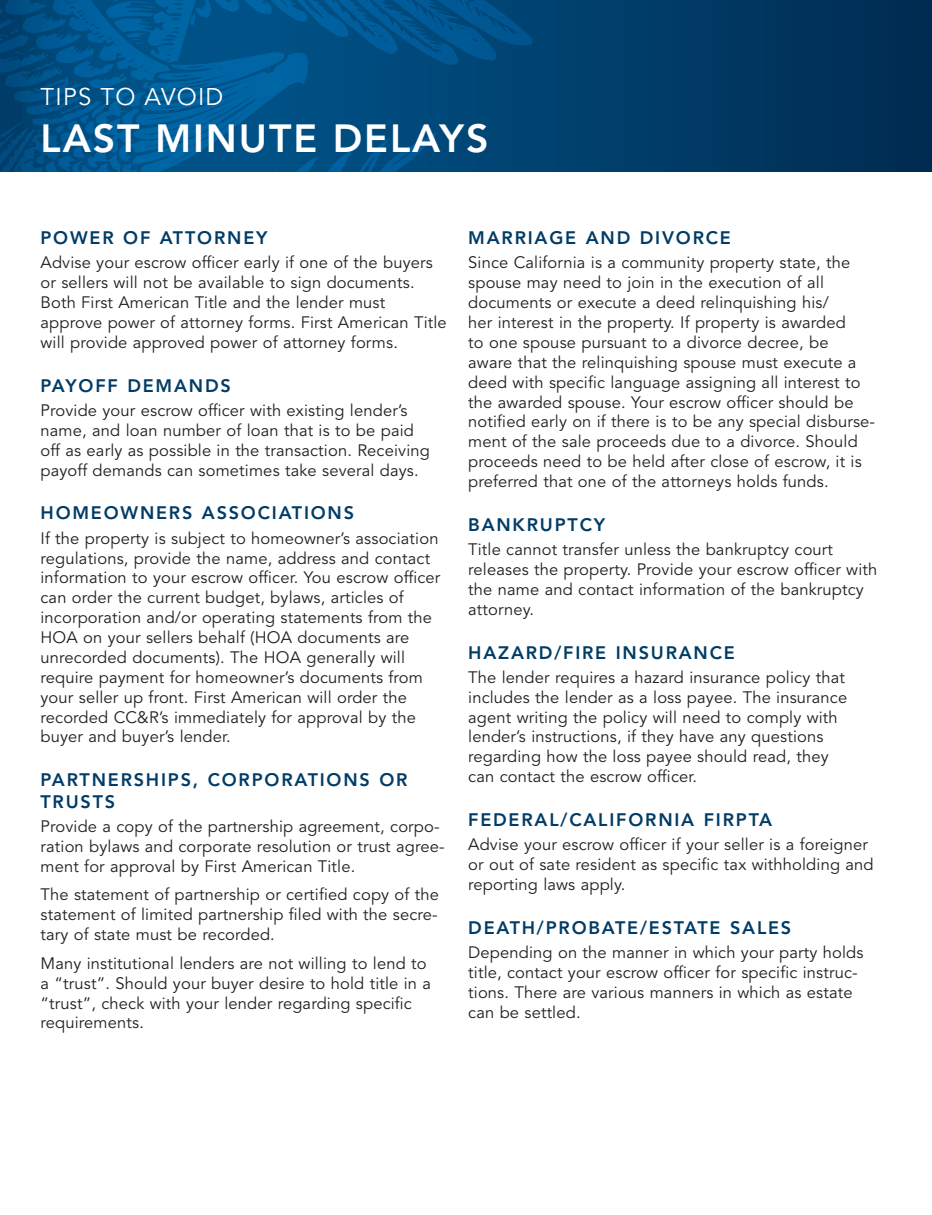
<style>
.page{position:relative;width:932px;height:1215px;background:#fff}
.page>*{position:absolute;margin:0;border:0;box-sizing:border-box;transform-origin:0 0}
.t1{font:800 39px "Avenir LT Std";letter-spacing:.05em;color:#fff}
.t2{font:24px "Avenir LT Std";letter-spacing:.05em;color:#fff}
.t3{font:800 18px/21.8px "Avenir LT Std";letter-spacing:.1em;color:#003c67}
.t4{font:16.5px/20px "Avenir LT Std";letter-spacing:.01em;color:#231f20}
</style>
<div class="page">
<svg style="left:532px;top:0;width:400px;height:172px;background:#003761"></svg>
<svg style="left:0;top:0;width:532px;height:172px;background:#005288"></svg>
<h2 class="t2" style="left:40px;top:83px;width:184px">TIPS TO AVOID</h2>
<h1 class="t1" style="left:40px;top:115px;width:449px">LAST MINUTE DELAYS</h1>
<p class="t3" style="left:40px;top:227px;width:228px">POWER OF ATTORNEY</p>
<p class="t4" style="left:40px;top:253px;width:408px">Advise your escrow officer early if one of the buyers or sellers will not be available to sign documents.<br>Both First American Title and the lender must approve power of attorney forms. First American Title will provide approved power of attorney forms.</p>
<p class="t3" style="left:40px;top:375px;width:192px">PAYOFF DEMANDS</p>
<p class="t4" style="left:40px;top:401px;width:391px">Provide your escrow officer with existing lender’s name, and loan number of loan that is to be paid off as early as possible in the transaction. Receiving payoff demands can sometimes take several days.</p>
<p class="t3" style="left:40px;top:502px;width:315px">HOMEOWNERS ASSOCIATIONS</p>
<p class="t4" style="left:40px;top:528px;width:401px">If the property is subject to homeowner’s association regulations, provide the name, address and contact information to your escrow officer. You escrow officer can order the current budget, bylaws, articles of incorporation and/or operating statements from the HOA on your sellers behalf (HOA documents are unrecorded documents). The HOA generally will require payment for homeowner’s documents from your seller up front. First American will order the recorded CC&amp;R’s immediately for approval by the buyer and buyer’s lender.</p>
<p class="t3" style="left:40px;top:769px;width:368px">PARTNERSHIPS, CORPORATIONS OR<br>TRUSTS</p>
<p class="t4" style="left:40px;top:817px;width:405px">Provide a copy of the partnership agreement, corpo&shy;ration bylaws and corporate resolution or trust agree&shy;ment for approval by First American Title.</p>
<p class="t4" style="left:40px;top:885px;width:400px;text-align:justify">The statement of partnership or certified copy of the statement of limited partnership filed with the secre&shy;tary of state must be recorded.</p>
<p class="t4" style="left:40px;top:954px;width:392px">Many institutional lenders are not willing to lend to a “trust”. Should your buyer desire to hold title in a “trust”, check with your lender regarding specific requirements.</p>
<p class="t3" style="left:468px;top:227px;width:264px">MARRIAGE AND DIVORCE</p>
<p class="t4" style="left:468px;top:253px;width:408px">Since California is a community property state, the spouse may need to join in the execution of all documents or execute a deed relinquishing his/<br>her interest in the property. If property is awarded<br>to one spouse pursuant to a divorce decree, be aware that the relinquishing spouse must execute a deed with specific language assigning all interest to the awarded spouse. Your escrow officer should be notified early on if there is to be any special disburse&shy;ment of the sale proceeds due to a divorce. Should proceeds need to be held after close of escrow, it is preferred that one of the attorneys holds funds.</p>
<p class="t3" style="left:468px;top:514px;width:138px">BANKRUPTCY</p>
<p class="t4" style="left:468px;top:540px;width:410px">Title cannot transfer unless the bankruptcy court releases the property. Provide your escrow officer with the name and contact information of the bankruptcy attorney.</p>
<p class="t3" style="left:468px;top:642px;width:268px">HAZARD/FIRE INSURANCE</p>
<p class="t4" style="left:468px;top:668px;width:380px">The lender requires a hazard insurance policy that includes the lender as a loss payee. The insurance agent writing the policy will need to comply with lender’s instructions, if they have any questions regarding how the loss payee should read, they can contact the escrow officer.</p>
<p class="t3" style="left:468px;top:809px;width:305px">FEDERAL/CALIFORNIA FIRPTA</p>
<p class="t4" style="left:468px;top:835px;width:407px">Advise your escrow officer if your seller is a foreigner or out of sate resident as specific tax withholding and reporting laws apply.</p>
<p class="t3" style="left:468px;top:917px;width:324px">DEATH/PROBATE/ESTATE SALES</p>
<p class="t4" style="left:468px;top:943px;width:397px">Depending on the manner in which your party holds title, contact your escrow officer for specific instruc&shy;tions. There are various manners in which as estate can be settled.</p>
</div>
